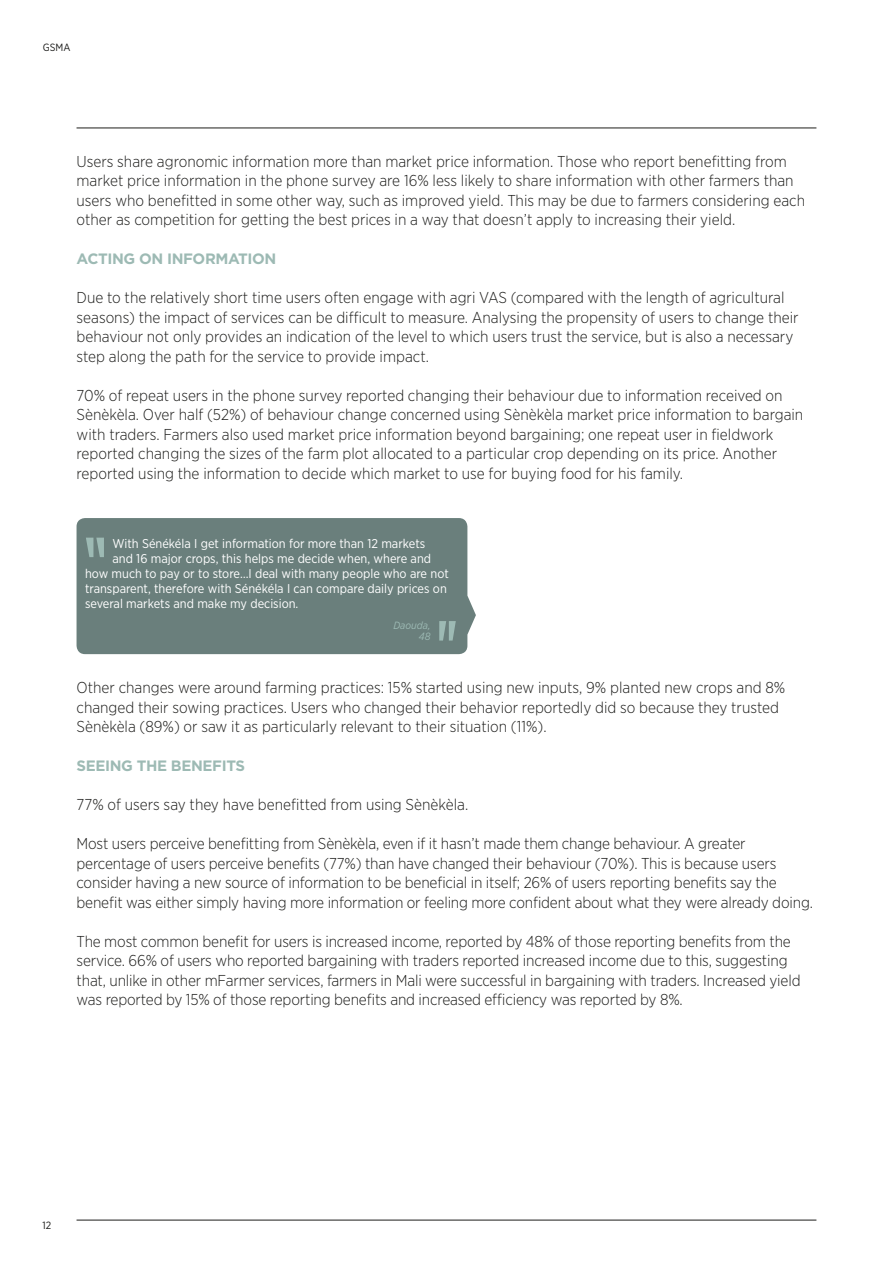
<style>
.page{position:relative;width:893px;height:1263px;background:#fff}
.page>*{position:absolute;margin:0;border:0;box-sizing:border-box;transform-origin:0 0}
.t1{font:300 15.75px/19.5px "Gotham Narrow";color:#1d1d1b}
.t2{font:700 15px "Gotham";letter-spacing:-.025em;color:#9dbab4}
.t3{font:12.75px "Gotham Narrow";color:#fff}
.t4{font:italic 10.5px/10.5px "Gotham Narrow";color:#9dbab4;text-align:right}
.t5{font:10.5px "Gotham Narrow";color:#1d1d1b}
</style>
<div class="page">
<hr style="left:77px;top:128px;width:739px;height:1px;background:#1d1d1b">
<div style="left:77px;top:518px;width:399px;height:136px;background:#6a7f7c"></div>
<svg style="left:86px;top:538px;width:18px;height:19px"></svg>
<svg style="left:439px;top:621px;width:17px;height:20px"></svg>
<hr style="left:77px;top:1220px;width:739px;height:1px;background:#1d1d1b">
<p class="t5" style="left:43px;top:41px;width:29px">GSMA</p>
<p class="t1" style="left:77px;top:151px;width:730px">Users share agronomic information more than market price information. Those who report benefitting from market price information in the phone survey are 16% less likely to share information with other farmers than users who benefitted in some other way, such as improved yield. This may be due to farmers considering each other as competition for getting the best prices in a way that doesn’t apply to increasing their yield.</p>
<p class="t2" style="left:77px;top:249px;width:201px">ACTING ON INFORMATION</p>
<p class="t1" style="left:77px;top:287px;width:724px">Due to the relatively short time users often engage with agri VAS (compared with the length of agricultural seasons) the impact of services can be difficult to measure. Analysing the propensity of users to change their behaviour not only provides an indication of the level to which users trust the service, but is also a necessary step along the path for the service to provide impact.</p>
<p class="t1" style="left:77px;top:385px;width:728px">70% of repeat users in the phone survey reported changing their behaviour due to information received on Sènèkèla. Over half (52%) of behaviour change concerned using Sènèkèla market price information to bargain with traders. Farmers also used market price information beyond bargaining; one repeat user in fieldwork reported changing the sizes of the farm plot allocated to a particular crop depending on its price. Another reported using the information to decide which market to use for buying food for his family.</p>
<p class="t3" style="left:112px;top:535px;width:314px">With Sénékéla I get information for more than 12 markets</p>
<p class="t3" style="left:112px;top:550px;width:320px">and 16 major crops, this helps me decide when, where and</p>
<p class="t3" style="left:85px;top:565px;width:365px">how much to pay or to store…I deal with many people who are not</p>
<p class="t3" style="left:85px;top:580px;width:363px">transparent, therefore with Sénékéla I can compare daily prices on</p>
<p class="t3" style="left:85px;top:595px;width:215px">several markets and make my decision.</p>
<p class="t4" style="left:393px;top:620px;width:39px">Daouda,<br>48</p>
<p class="t1" style="left:77px;top:677px;width:710px">Other changes were around farming practices: 15% started using new inputs, 9% planted new crops and 8% changed their sowing practices. Users who changed their behavior reportedly did so because they trusted<br>Sènèkèla (89%) or saw it as particularly relevant to their situation (11%).</p>
<p class="t2" style="left:77px;top:756px;width:170px">SEEING THE BENEFITS</p>
<p class="t1" style="left:77px;top:794px;width:393px">77% of users say they have benefitted from using Sènèkèla.</p>
<p class="t1" style="left:77px;top:833px;width:738px">Most users perceive benefitting from Sènèkèla, even if it hasn’t made them change behaviour. A greater percentage of users perceive benefits (77%) than have changed their behaviour (70%). This is because users consider having a new source of information to be beneficial in itself; 26% of users reporting benefits say the benefit was either simply having more information or feeling more confident about what they were already doing.</p>
<p class="t1" style="left:77px;top:931px;width:725px">The most common benefit for users is increased income, reported by 48% of those reporting benefits from the service. 66% of users who reported bargaining with traders reported increased income due to this, suggesting that, unlike in other mFarmer services, farmers in Mali were successful in bargaining with traders. Increased yield was reported by 15% of those reporting benefits and increased efficiency was reported by 8%.</p>
<p class="t5" style="left:43px;top:1219px;width:10px">12</p>
</div>
